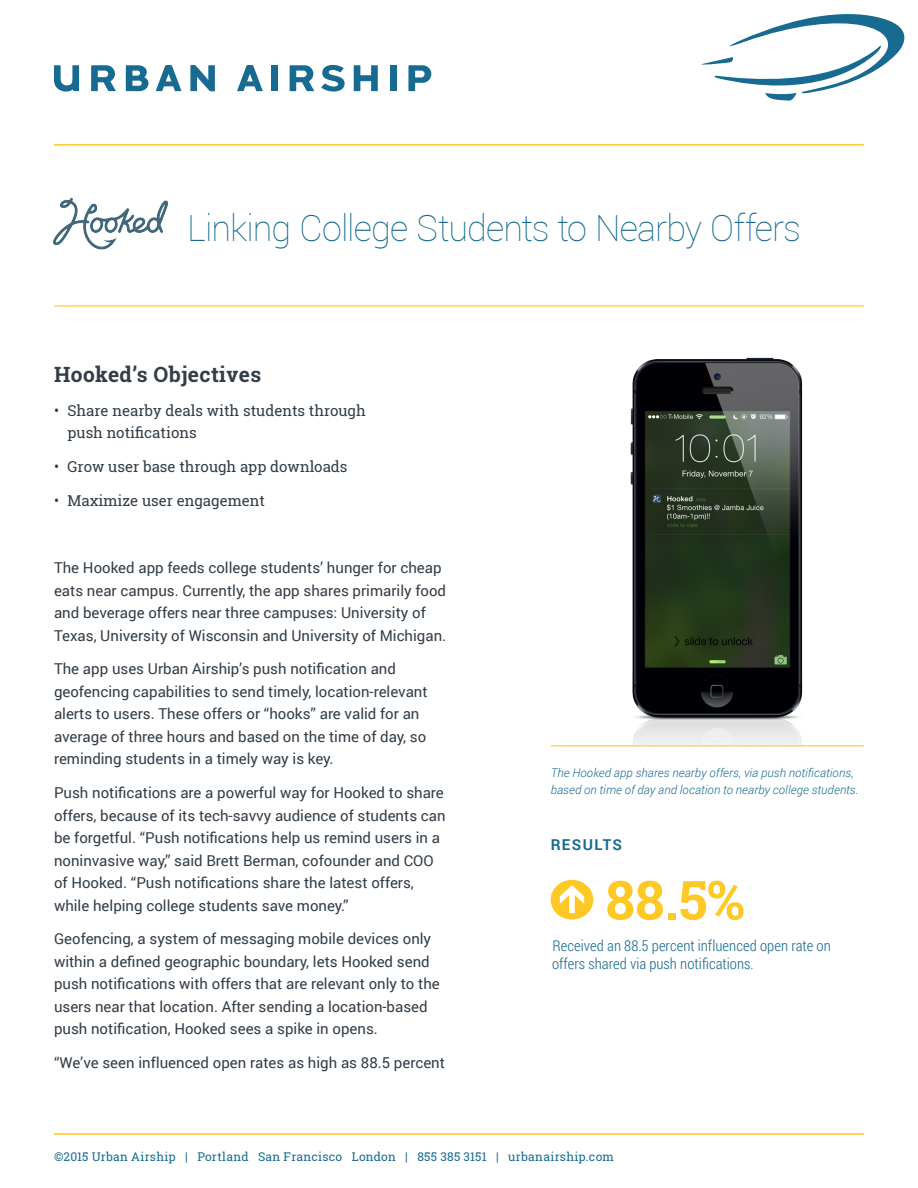
<style>
.page{position:relative;width:918px;height:1188px;background:#fff}
.page>*{position:absolute;margin:0;border:0;box-sizing:border-box;transform-origin:0 0}
.t1{font:700 54px "Roboto Slab";color:#fec827}
.t2{font:100 36px "Roboto";letter-spacing:-.025em;color:#176a90}
.Subhead{font:700 21px "Roboto Slab";letter-spacing:.02em;color:#323d47}
.Body_copy{font:15px/22.5px "Roboto";color:#323d47}
.t3{font:15px/22.5px "Roboto Slab";color:#323d47}
.Results_copy{font:300 15px/18px "Roboto Condensed";letter-spacing:.005em;color:#176a90}
.t4{font:700 15px "Roboto";letter-spacing:.09em;color:#176a90}
.t5{font:italic 300 12px/16.5px "Roboto";letter-spacing:.01em;color:#176a90}
.t6{font:12px "Roboto Slab";letter-spacing:.02em;color:#176a90}
</style>
<div class="page">
<svg style="left:701px;top:14px;width:204px;height:87px"></svg>
<svg style="left:91px;top:65px;width:25px;height:26px"></svg>
<svg style="left:156px;top:65px;width:25px;height:26px"></svg>
<svg style="left:237px;top:65px;width:26px;height:26px"></svg>
<div style="left:271px;top:65px;width:7px;height:26px;background:#176a90"></div>
<svg style="left:354px;top:65px;width:24px;height:26px"></svg>
<div style="left:390px;top:65px;width:6px;height:26px;background:#176a90"></div>
<svg style="left:290px;top:65px;width:24px;height:26px"></svg>
<svg style="left:408px;top:65px;width:23px;height:26px"></svg>
<svg style="left:190px;top:65px;width:25px;height:26px"></svg>
<svg style="left:126px;top:65px;width:22px;height:26px"></svg>
<svg style="left:321px;top:65px;width:24px;height:27px"></svg>
<svg style="left:54px;top:65px;width:25px;height:27px"></svg>
<hr style="left:54px;top:144px;width:810px;height:2px;background:#fec827">
<hr style="left:54px;top:1133px;width:810px;height:2px;background:#fec827">
<img style="left:630px;top:357px;width:173px;height:388px">
<hr style="left:54px;top:305px;width:810px;height:2px;background:#fec827">
<hr style="left:551px;top:745px;width:313px;height:1px;background:#fec827">
<svg style="left:551px;top:880px;width:42px;height:40px"></svg>
<img style="left:53px;top:197px;width:116px;height:53px">
<p class="t2" style="left:187px;top:203px;width:615px">Linking College Students to Nearby Offers</p>
<p class="Subhead" style="left:54px;top:360px;width:209px">Hooked’s Objectives</p>
<p class="t3" style="left:68px;top:399px;width:300px;text-indent:-14px">• Share nearby deals with students through push notifications</p>
<p class="t3" style="left:54px;top:455px;width:295px">• Grow user base through app downloads</p>
<p class="t3" style="left:54px;top:489px;width:213px">• Maximize user engagement</p>
<p class="Body_copy" style="left:54px;top:556px;width:394px">The Hooked app feeds college students’ hunger for cheap eats near campus. Currently, the app shares primarily food and beverage offers near three campuses: University of Texas, University of Wisconsin and University of Michigan.</p>
<p class="Body_copy" style="left:54px;top:657px;width:375px">The app uses Urban Airship’s push notification and geofencing capabilities to send timely, location-relevant alerts to users. These offers or “hooks” are valid for an average of three hours and based on the time of day, so reminding students in a timely way is key.</p>
<p class="Body_copy" style="left:54px;top:781px;width:393px">Push notifications are a powerful way for Hooked to share offers, because of its tech-savvy audience of students can be forgetful. “Push notifications help us remind users in a noninvasive way,” said Brett Berman, cofounder and COO of Hooked. “Push notifications share the latest offers, while helping college students save money.”</p>
<p class="Body_copy" style="left:54px;top:927px;width:387px">Geofencing, a system of messaging mobile devices only within a defined geographic boundary, lets Hooked send push notifications with offers that are relevant only to the users near that location. After sending a location-based push notification, Hooked sees a spike in opens.</p>
<p class="Body_copy" style="left:54px;top:1051px;width:393px">“We’ve seen influenced open rates as high as 88.5 percent</p>
<p class="t5" style="left:551px;top:764px;width:309px">The Hooked app shares nearby offers, via push notifications, based on time of day and location to nearby college students.</p>
<p class="t4" style="left:551px;top:835px;width:73px">RESULTS</p>
<p class="t1" style="left:606px;top:863px;width:141px">88.5%</p>
<p class="Results_copy" style="left:552px;top:936px;width:280px">Received an 88.5 percent influenced open rate on offers shared via push notifications.</p>
<p class="t6" style="left:54px;top:1149px;width:561px">©2015 Urban Airship | Portland San Francisco London | 855 385 3151 | urbanairship.com</p>
</div>
